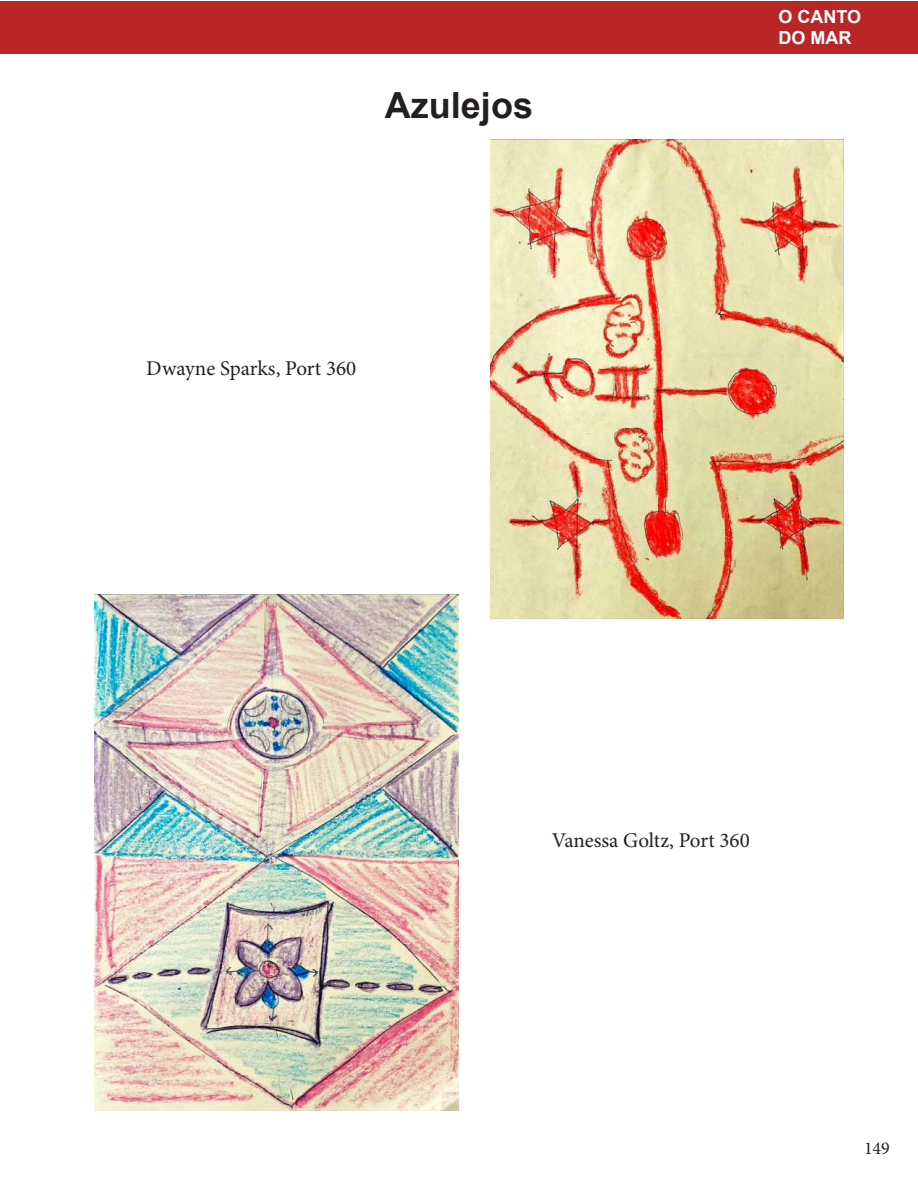
<style>
.page{position:relative;width:918px;height:1188px;background:#fff}
.page>*{position:absolute;margin:0;border:0;box-sizing:border-box;transform-origin:0 0}
.t1{font:700 36px "Arial";color:#231f20}
.t2{font:21px "Minion Pro";color:#231f20}
.t3{font:700 18px/21px "Arial";color:#fff}
.t4{font:18px "Minion Pro";color:#231f20}
</style>
<div class="page">
<div style="left:0;top:1px;width:918px;height:52px;background:#ba2528"></div>
<img style="left:95px;top:594px;width:364px;height:517px">
<img style="left:490px;top:140px;width:354px;height:479px">
<h1 class="t1" style="left:385px;top:80px;width:150px">Azulejos</h1>
<p class="t2" style="left:146px;top:354px;width:212px">Dwayne Sparks, Port 360</p>
<p class="t3" style="left:778px;top:6px;width:84px">O CANTO<br>DO MAR</p>
<p class="t2" style="left:552px;top:826px;width:200px">Vanessa Goltz, Port 360</p>
<p class="t4" style="left:864px;top:1136px;width:27px">149</p>
</div>
